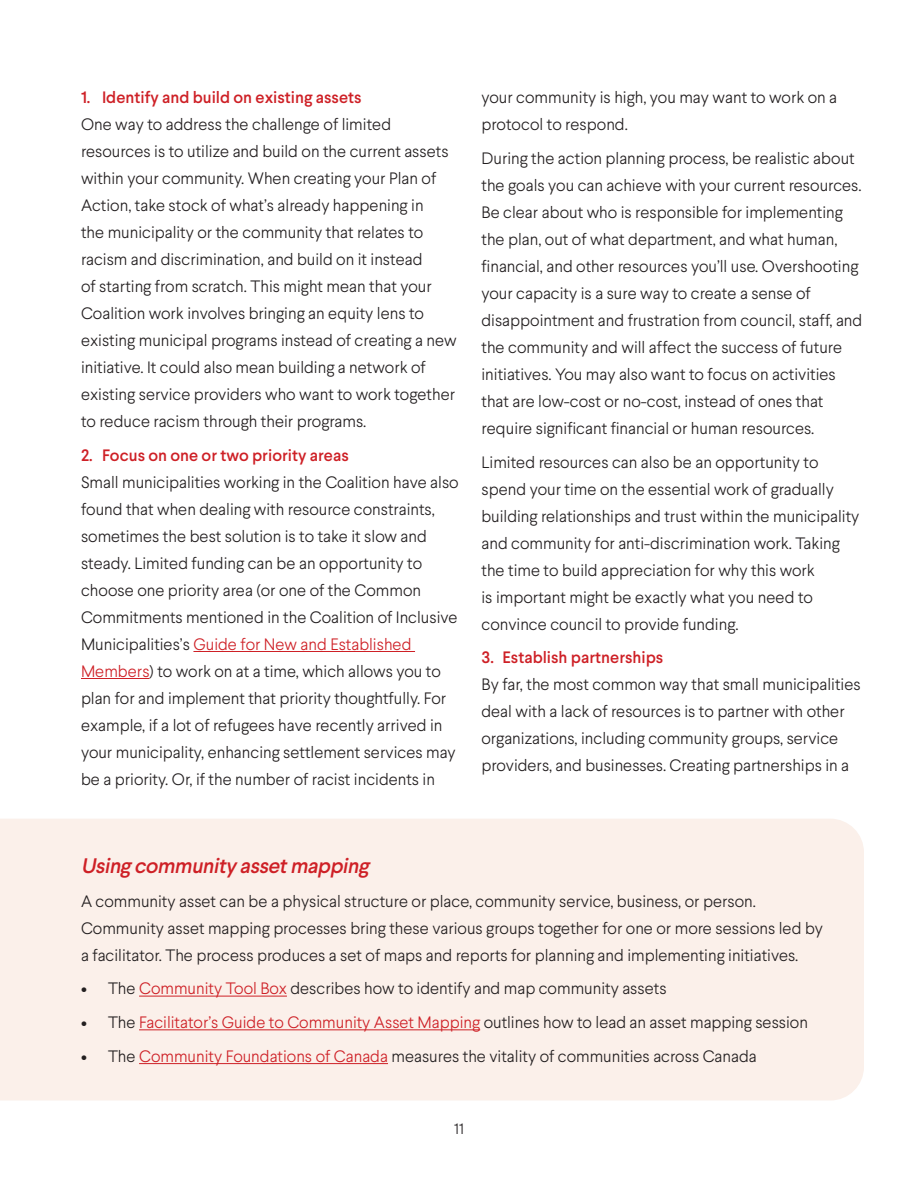
<style>
.page{position:relative;width:918px;height:1188px;background:#fff}
.page>*{position:absolute;margin:0;border:0;box-sizing:border-box;transform-origin:0 0}
.t1{font:italic 500 21px "Larsseit";color:#ce2026}
.t2{font:300 16.5px/27px "Larsseit";color:#231f20}
.t3{font:500 16.5px "Larsseit";color:#ce2026}
.t4{font:300 15px "Larsseit";color:#231f20}
.s1{color:#ce2026}
</style>
<div class="page">
<hr style="left:193px;top:651px;width:222px;height:1px;background:#ce2026">
<hr style="left:81px;top:678px;width:69px;height:1px;background:#ce2026">
<div style="left:0;top:819px;width:864px;height:282px;background:#fbf0ea"></div>
<hr style="left:139px;top:996px;width:148px;height:1px;background:#ce2026">
<hr style="left:139px;top:1029px;width:341px;height:1px;background:#ce2026">
<hr style="left:139px;top:1063px;width:249px;height:1px;background:#ce2026">
<h3 class="t3" style="left:81px;top:87px;width:282px">1. Identify and build on existing assets</h3>
<p class="t2" style="left:81px;top:111px;width:377px">One way to address the challenge of limited resources is to utilize and build on the current assets within your community. When creating your Plan of Action, take stock of what’s already happening in<br>the municipality or the community that relates to racism and discrimination, and build on it instead<br>of starting from scratch. This might mean that your Coalition work involves bringing an equity lens to existing municipal programs instead of creating a new initiative. It could also mean building a network of existing service providers who want to work together to reduce racism through their programs.</p>
<h3 class="t3" style="left:81px;top:445px;width:269px">2. Focus on one or two priority areas</h3>
<p class="t2" style="left:81px;top:468px;width:379px">Small municipalities working in the Coalition have also found that when dealing with resource constraints, sometimes the best solution is to take it slow and steady. Limited funding can be an opportunity to choose one priority area (or one of the Common Commitments mentioned in the Coalition of Inclusive Municipalities’s <span class="s1">Guide for New and Established Members</span>) to work on at a time, which allows you to plan for and implement that priority thoughtfully. For example, if a lot of refugees have recently arrived in your municipality, enhancing settlement services may be a priority. Or, if the number of racist incidents in</p>
<p class="t2" style="left:482px;top:84px;width:357px">your community is high, you may want to work on a protocol to respond.</p>
<p class="t2" style="left:482px;top:144px;width:382px">During the action planning process, be realistic about the goals you can achieve with your current resources.<br>Be clear about who is responsible for implementing the plan, out of what department, and what human, financial, and other resources you’ll use. Overshooting your capacity is a sure way to create a sense of disappointment and frustration from council, staff, and the community and will affect the success of future initiatives. You may also want to focus on activities that are low-cost or no-cost, instead of ones that require significant financial or human resources.</p>
<p class="t2" style="left:482px;top:448px;width:379px">Limited resources can also be an opportunity to spend your time on the essential work of gradually building relationships and trust within the municipality and community for anti-discrimination work. Taking the time to build appreciation for why this work<br>is important might be exactly what you need to convince council to provide funding.</p>
<h3 class="t3" style="left:482px;top:647px;width:183px">3. Establish partnerships</h3>
<p class="t2" style="left:482px;top:671px;width:381px">By far, the most common way that small municipalities deal with a lack of resources is to partner with other organizations, including community groups, service providers, and businesses. Creating partnerships in a</p>
<h2 class="t1" style="left:81px;top:852px;width:294px">Using community assetmapping</h2>
<p class="t2" style="left:81px;top:887px;width:743px">A community asset can be a physical structure or place, community service, business, or person.<br>Community asset mapping processes bring these various groups together for one or more sessions led by a facilitator. The process produces a set of maps and reports for planning and implementing initiatives.</p>
<p class="t2" style="left:81px;top:975px;width:587px">• The <span class="s1">Community Tool Box</span> describes how to identify and map community assets</p>
<p class="t2" style="left:81px;top:1009px;width:729px">• The <span class="s1">Facilitator’s Guide to Community Asset Mapping</span> outlines how to lead an asset mapping session</p>
<p class="t2" style="left:81px;top:1043px;width:677px">• The <span class="s1">Community Foundations of Canada</span> measures the vitality of communities across Canada</p>
<p class="t4" style="left:454px;top:1119px;width:11px">11</p>
</div>
